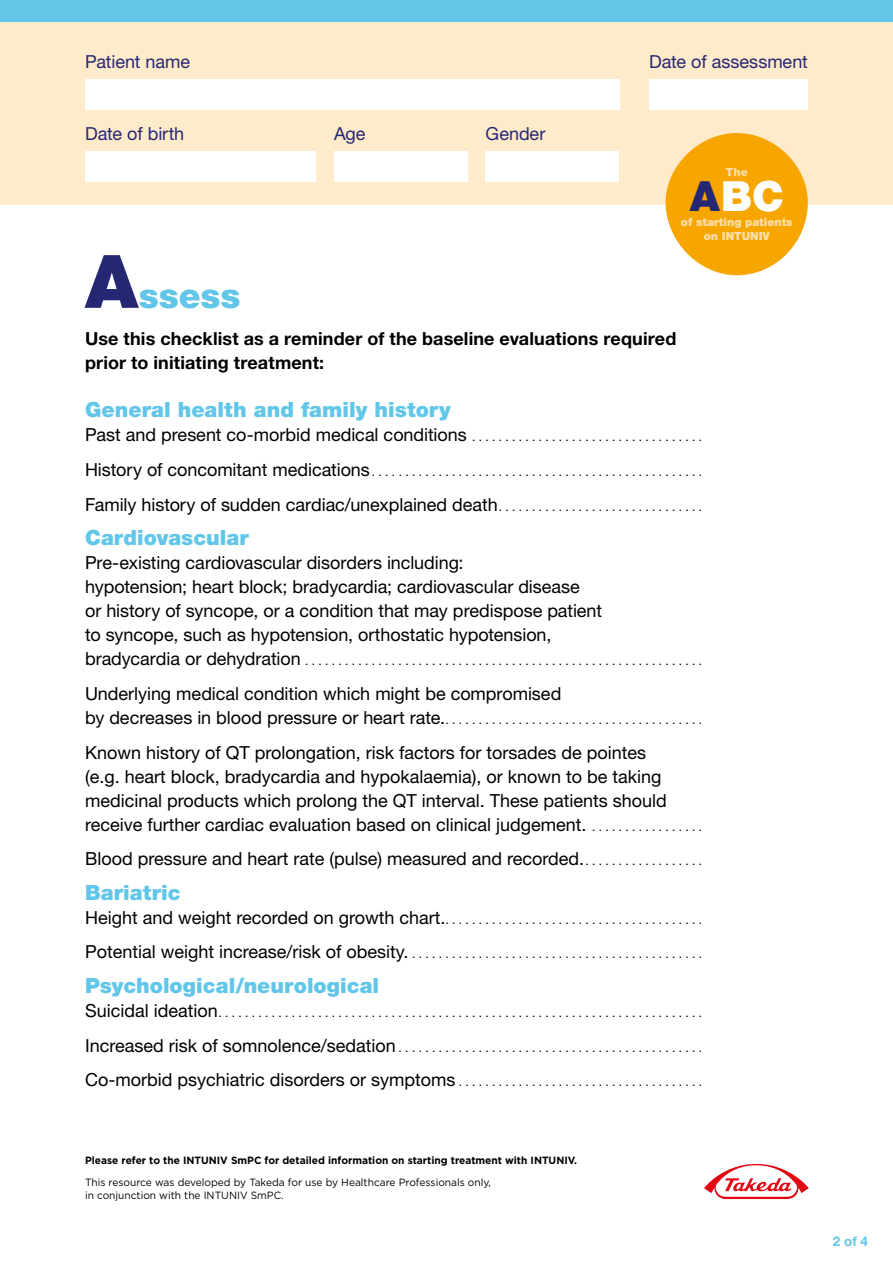
<style>
.page{position:relative;width:893px;height:1263px;background:#fff}
.page>*{position:absolute;margin:0;border:0;box-sizing:border-box;transform-origin:0 0}
.t1{font:900 41.7px "Helvetica Neue LT Std";color:#fff}
.t2{font:900 34.8px "Helvetica Neue LT Std";color:#62c6e9}
.t3{font:900 21px "Helvetica Neue LT Std";letter-spacing:.005em;color:#62c6e9}
.t4{font:18px/24px "Helvetica Neue LT Std";color:#000}
.t5{font:700 18px/24px "Helvetica Neue LT Std";letter-spacing:.005em;color:#000}
.t6{font:18px "Helvetica Neue LT Std";letter-spacing:-.005em;color:#262773}
.t7{font:700 13.5px "Helvetica Neue LT Std";color:#62c6e9}
.t8{font:12px "Helvetica Neue LT Std";color:#000}
.t9{font:900 11.25px "Helvetica Neue LT Std";color:#fedda8}
.t10{font:10.5px/13.5px "Gotham";color:#000}
.t11{font:700 10.5px "Gotham";color:#000}
.s1{color:#262773}
.s2{font-size:73.8px;color:#262773}
.s3{font-size:12px}
.s4{font-size:18px}
</style>
<div class="page">
<div style="left:0;top:0;width:893px;height:204px;background:#ffeaca"></div>
<div style="left:0;top:0;width:893px;height:21px;background:#62c6e9"></div>
<div style="left:85px;top:79px;width:534px;height:31px;background:#fff"></div>
<div style="left:85px;top:152px;width:231px;height:30px;background:#fff"></div>
<div style="left:486px;top:152px;width:133px;height:30px;background:#fff"></div>
<div style="left:334px;top:152px;width:134px;height:30px;background:#fff"></div>
<div style="left:650px;top:79px;width:158px;height:31px;background:#fff"></div>
<div style="left:665px;top:133px;width:143px;height:142px;background:#f7a600;border-radius:50%"></div>
<svg style="left:704px;top:1163px;width:105px;height:37px"></svg>
<p class="t6" style="left:85px;top:51px;width:107px">Patient name</p>
<p class="t6" style="left:85px;top:123px;width:101px">Date of birth</p>
<p class="t6" style="left:334px;top:123px;width:33px">Age</p>
<p class="t6" style="left:486px;top:123px;width:61px">Gender</p>
<p class="t6" style="left:649px;top:51px;width:160px">Date of assessment</p>
<p class="t9" style="left:726px;top:165px;width:23px">The</p>
<h1 class="t1" style="left:690px;top:171px;width:96px"><span class="s1">A</span>BC</h1>
<p class="t9" style="left:704px;top:230px;width:67px">on INTUNIV</p>
<p class="t9" style="left:681px;top:215px;width:113px">of starting patients</p>
<h2 class="t2" style="left:85px;top:275px;width:157px"><span class="s2">A</span>ssess</h2>
<p class="t5" style="left:85px;top:326px;width:593px">Use this checklist as a reminder of the baseline evaluations required prior to initiating treatment:</p>
<p class="t3" style="left:85px;top:397px;width:367px">General health and family history</p>
<p class="t4" style="left:85px;top:423px;width:619px">Past and present co-morbid medical conditions <span class="s3">. . . . . . . . . . . . . . . . . . . . . . . . . . . . . . . . . . .</span></p>
<p class="t8" style="left:85px;top:465px;width:619px"><span class="s4">History of concomitant medications</span> . . . . . . . . . . . . . . . . . . . . . . . . . . . . . . . . . . . . . . . . . . . . . . . . . .</p>
<p class="t4" style="left:85px;top:492px;width:619px">Family history of sudden cardiac/unexplained death <span class="s3">. . . . . . . . . . . . . . . . . . . . . . . . . . . . . . .</span></p>
<p class="t3" style="left:85px;top:525px;width:165px">Cardiovascular</p>
<p class="t4" style="left:85px;top:551px;width:519px">Pre-existing cardiovascular disorders including:<br>hypotension; heart block; bradycardia; cardiovascular disease<br>or history of syncope, or a condition that may predispose patient to syncope, such as hypotension, orthostatic hypotension,</p>
<p class="t8" style="left:85px;top:654px;width:619px"><span class="s4">bradycardia or dehydration</span> . . . . . . . . . . . . . . . . . . . . . . . . . . . . . . . . . . . . . . . . . . . . . . . . . . . . . . . . . . . .</p>
<p class="t4" style="left:85px;top:681px;width:478px">Underlying medical condition which might be compromised</p>
<p class="t8" style="left:85px;top:712px;width:619px"><span class="s4">by decreases in blood pressure or heart rate.</span> . . . . . . . . . . . . . . . . . . . . . . . . . . . . . . . . . . . . . . .</p>
<p class="t4" style="left:85px;top:740px;width:619px">Known history of QT prolongation, risk factors for torsades de pointes<br>(e. g. heart block, bradycardia and hypokalaemia), or known to be taking medicinal products which prolong the QT interval. These patients should receive further cardiac evaluation based on clinical judgement. <span class="s3">. . . . . . . . . . . . . . . . .</span></p>
<p class="t4" style="left:85px;top:846px;width:619px">Blood pressure and heart rate (pulse) measured and recorded. <span class="s3">. . . . . . . . . . . . . . . . . .</span></p>
<p class="t3" style="left:85px;top:880px;width:97px">Bariatric</p>
<p class="t8" style="left:85px;top:912px;width:617px"><span class="s4">Height and weight recorded on growth chart.</span>.......................................</p>
<p class="t8" style="left:85px;top:947px;width:619px"><span class="s4">Potential weight increase/risk of obesity.</span> . . . . . . . . . . . . . . . . . . . . . . . . . . . . . . . . . . . . . . . . . . . .</p>
<p class="t3" style="left:85px;top:973px;width:296px">Psychological/neurological</p>
<p class="t8" style="left:85px;top:1006px;width:619px"><span class="s4">Suicidal ideation</span> . . . . . . . . . . . . . . . . . . . . . . . . . . . . . . . . . . . . . . . . . . . . . . . . . . . . . . . . . . . . . . . . . . . . . . . . .</p>
<p class="t8" style="left:85px;top:1040px;width:619px"><span class="s4">Increased risk of somnolence/sedation</span> . . . . . . . . . . . . . . . . . . . . . . . . . . . . . . . . . . . . . . . . . . . . . .</p>
<p class="t4" style="left:85px;top:1068px;width:619px">Co-morbid psychiatric disorders or symptoms <span class="s3">. . . . . . . . . . . . . . . . . . . . . . . . . . . . . . . . . . . . .</span></p>
<p class="t11" style="left:85px;top:1153px;width:494px">Please refer to the INTUNIV SmPC for detailed information on starting treatment with INTUNIV.</p>
<p class="t10" style="left:85px;top:1175px;width:408px">This resource was developed by Takeda for use by Healthcare Professionals only, in conjunction with the INTUNIV SmPC.</p>
<p class="t7" style="left:833px;top:1233px;width:37px">2 of 4</p>
</div>
